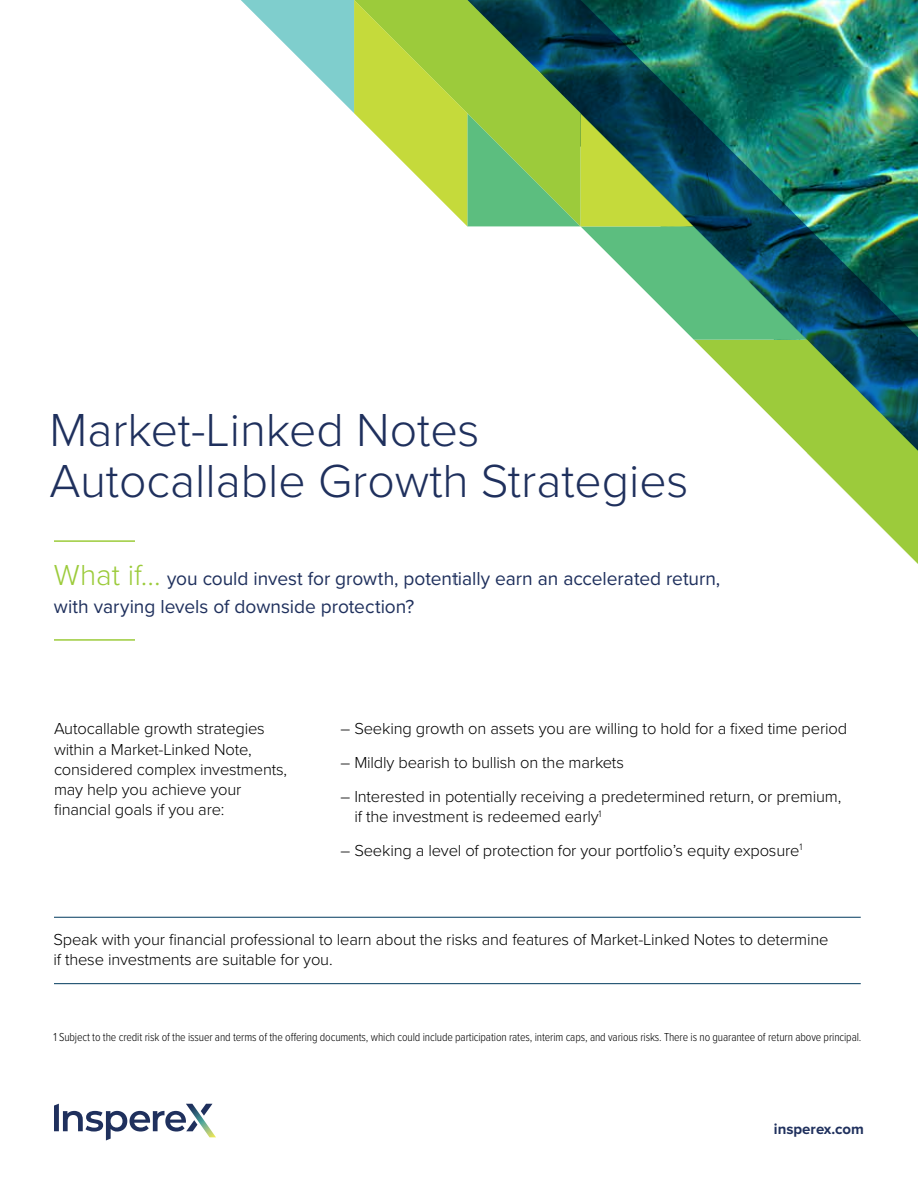
<style>
.page{position:relative;width:918px;height:1188px;background:#fff}
.page>*{position:absolute;margin:0;border:0;box-sizing:border-box;transform-origin:0 0}
.t1{font:300 48px/51px "Proxima Nova";color:#1f305d}
.t2{font:19.5px/27px "Proxima Nova";color:#1f305d}
.t3{font:300 16.5px/20.2px "Proxima Nova";letter-spacing:-.01em;color:#000}
.t4{font:700 15px "Proxima Nova";color:#1f305d}
.t5{font:300 12px "Proxima Nova Cond";letter-spacing:-.01em;color:#000}
.s1{font-weight:300;font-size:30px;color:#9ccb3b}
</style>
<div class="page">
<svg style="left:54px;top:1104px;width:162px;height:36px"></svg>
<hr style="left:54px;top:540px;width:81px;height:2px;background:#9ccb3b">
<hr style="left:54px;top:917px;width:807px;height:1px;background:#003a5d">
<hr style="left:54px;top:983px;width:807px;height:1px;background:#003a5d">
<hr style="left:54px;top:639px;width:81px;height:2px;background:#9ccb3b">
<img style="left:694px;top:0;width:224px;height:564px">
<svg style="left:241px;top:0;width:566px;height:340px"></svg>
<h1 class="t1" style="left:50px;top:402px;width:641px">Market-Linked Notes<br>Autocallable Growth Strategies</h1>
<p class="t2" style="left:54px;top:565px;width:668px"><span class="s1">What if...</span> you could invest for growth, potentially earn an accelerated return, with varying levels of downside protection?</p>
<p class="t3" style="left:54px;top:718px;width:235px">Autocallable growth strategies within a Market-Linked Note, considered complex investments, may help you achieve your financial goals if you are:</p>
<p class="t3" style="left:341px;top:718px;width:508px">– Seeking growth on assets you are willing to hold for a fixed time period</p>
<p class="t3" style="left:341px;top:752px;width:285px">– Mildly bearish to bullish on the markets</p>
<p class="t3" style="left:354px;top:785px;width:488px;text-indent:-14px">– Interested in potentially receiving a predetermined return, or premium, if the investment is redeemed early<sup>1</sup></p>
<p class="t3" style="left:341px;top:839px;width:463px">– Seeking a level of protection for your portfolio’s equity exposure<sup>1</sup></p>
<p class="t3" style="left:53px;top:929px;width:777px">Speak with your financial professional to learn about the risks and features of Market-Linked Notes to determine if these investments are suitable for you.</p>
<p class="t5" style="left:53px;top:1028px;width:810px">1 Subject to the credit risk of the issuer and terms of the offering documents, which could include participation rates, interim caps, and various risks. There is no guarantee of return above principal.</p>
<p class="t4" style="left:774px;top:1118px;width:92px">insperex.com</p>
</div>
